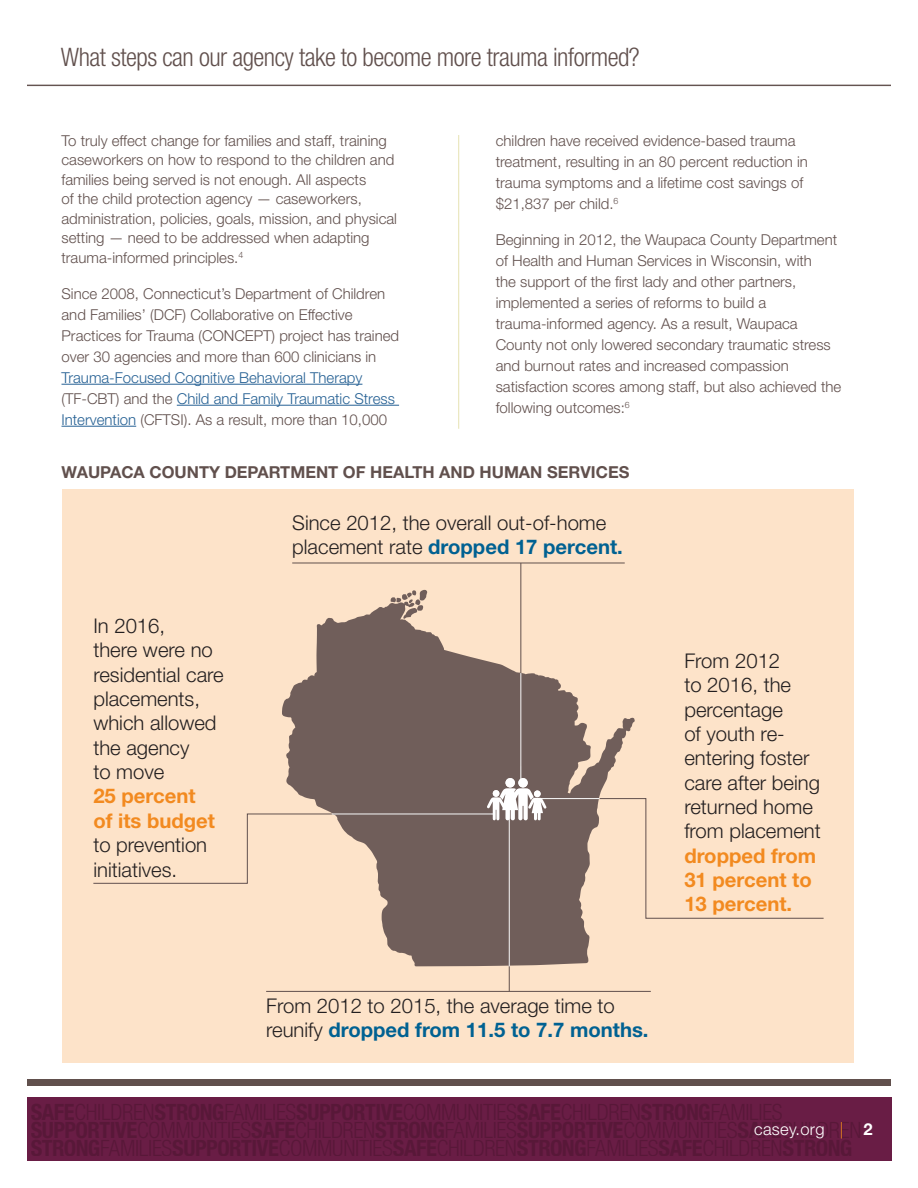
<style>
.page{position:relative;width:918px;height:1188px;background:#fff}
.page>*{position:absolute;margin:0;border:0;box-sizing:border-box;transform-origin:0 0}
.t1{font:300 condensed 25.5px "Helvetica Neue LT Std";letter-spacing:-.02em;color:#61504d}
.t2{font:300 20.25px/24.3px "Helvetica Neue LT Std";color:#231f20}
.box_title{font:700 16.5px "Helvetica Neue LT Std";color:#61504d}
.t3{font:300 16.5px "Helvetica Neue LT Std";letter-spacing:.02em;color:#fff}
.body{font:300 15px/21px "Helvetica Neue LT Std";color:#61504d}
.s1{color:#266194}
.s2{font-weight:700;color:#f28a20}
.s3{font-weight:700;color:#006192}
.s4{color:#f28a20}
.s5{font-weight:700}
</style>
<div class="page">
<div style="left:27px;top:1098px;width:864px;height:63px;background:#691d45"></div>
<div style="left:27px;top:1079px;width:864px;height:7px;background:#61504d"></div>
<hr style="left:27px;top:85px;width:864px;height:1px;background:#61504d">
<hr style="left:62px;top:384px;width:300px;height:1px;background:#266194">
<hr style="left:177px;top:405px;width:222px;height:1px;background:#266194">
<hr style="left:62px;top:426px;width:74px;height:1px;background:#266194">
<hr style="left:458px;top:135px;width:1px;height:294px;background:#e6e2b2">
<div style="left:63px;top:489px;width:791px;height:574px;background:#fde3c9"></div>
<svg style="left:282px;top:602px;width:353px;height:364px;fill:#705e5a"></svg>
<svg style="left:390px;top:590px;width:37px;height:29px"></svg>
<hr style="left:292px;top:563px;width:333px;height:1px;background:#61504d">
<hr style="left:520px;top:563px;width:1px;height:203px;background:#61504d">
<hr style="left:266px;top:991px;width:385px;height:1px;background:#61504d">
<hr style="left:509px;top:822px;width:1px;height:169px;background:#61504d">
<hr style="left:520px;top:673px;width:1px;height:110px;background:#fff">
<hr style="left:509px;top:808px;width:1px;height:158px;background:#fff">
<svg style="left:93px;top:788px;width:731px;height:131px"></svg>
<div style="left:518px;top:778px;width:10px;height:9px;background:#fff;border-radius:50%"></div>
<div style="left:505px;top:778px;width:10px;height:10px;background:#fff;border-radius:50%"></div>
<div style="left:534px;top:791px;width:7px;height:6px;background:#fff;border-radius:50%"></div>
<div style="left:493px;top:790px;width:6px;height:7px;background:#fff;border-radius:50%"></div>
<h1 class="t1" style="left:61px;top:42px;width:580px">What steps can our agency take to become more trauma informed?</h1>
<p class="body" style="left:62px;top:130px;width:337px;line-height:19.5px">To truly effect change for families and staff, training caseworkers on how to respond to the children and families being served is not enough. All aspects<br>of the child protection agency — caseworkers, administration, policies, goals, mission, and physical setting — need to be addressed when adapting trauma-informed principles.<sup>4</sup></p>
<p class="body" style="left:62px;top:283px;width:339px">Since 2008, Connecticut’s Department of Children and Families’ (DCF) Collaborative on Effective Practices for Trauma (CONCEPT) project has trained over 30 agencies and more than 600 clinicians in <span class="s1">Trauma-Focused Cognitive Behavioral Therapy </span>(TF-CBT) and the <span class="s1">Child and Family Traumatic Stress Intervention</span> (CFTSI). As a result, more than 10,000</p>
<p class="body" style="left:496px;top:130px;width:314px">children have received evidence-based trauma treatment, resulting in an 80 percent reduction in trauma symptoms and a lifetime cost savings of $21,837 per child.<sup>6</sup></p>
<p class="body" style="left:496px;top:229px;width:347px">Beginning in 2012, the Waupaca County Department of Health and Human Services in Wisconsin, with<br>the support of the first lady and other partners, implemented a series of reforms to build a trauma-informed agency. As a result, Waupaca County not only lowered secondary traumatic stress and burnout rates and increased compassion satisfaction scores among staff, but also achieved the following outcomes:<sup>6</sup></p>
<p class="box_title" style="left:62px;top:462px;width:569px">WAUPACA COUNTY DEPARTMENT OF HEALTH AND HUMAN SERVICES</p>
<p class="t2" style="left:93px;top:613px;width:132px">In 2016,<br>there were no residential care placements, which allowed the agency<br>to move<br><span class="s2">25 percent<br>of its budget </span>to prevention initiatives.</p>
<p class="t2" style="left:292px;top:510px;width:332px">Since 2012, the overall out-of-home placement rate <span class="s3">dropped 17 percent.</span></p>
<p class="t2" style="left:266px;top:993px;width:384px">From 2012 to 2015, the average time to reunify <span class="s3">dropped from 11.5 to 7.7 months.</span></p>
<p class="t2" style="left:684px;top:648px;width:138px">From 2012<br>to 2016, the percentage<br>of youth re&shy;entering foster care after being returned home from placement <span class="s2">dropped from<br>31 percent to<br>13 percent.</span></p>
<p class="t3" style="left:754px;top:1119px;width:120px">casey.org <span class="s4">|</span> <span class="s5">2</span></p>
</div>
